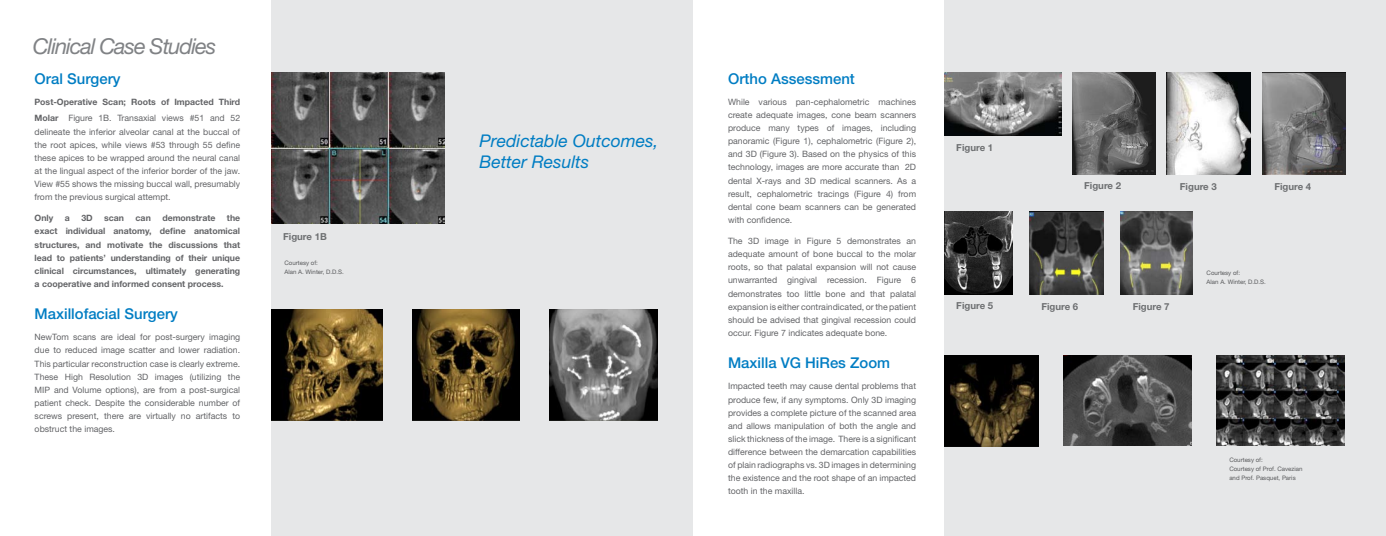
<style>
.page{position:relative;width:1386px;height:536px;background:#fff}
.page>*{position:absolute;margin:0;border:0;box-sizing:border-box;transform-origin:0 0}
.t1{font:italic 21.88px "Helvetica Neue";letter-spacing:-.05em;color:#808285}
.t2{font:italic 17.5px/21px "Helvetica Neue";color:#007dc3}
.t3{font:500 14.88px "Helvetica Neue";color:#007dc3}
.t4{font:700 9.62px "Helvetica Neue";color:#6d6f71}
.t5{font:8.75px/13.1px "Helvetica Neue";color:#636467;text-align:justify}
.t6{font:700 8.75px/13.1px "Helvetica Neue";color:#636467}
.t7{font:6.12px/8.8px "Helvetica Neue";color:#58595b}
.s1{font-weight:400}
</style>
<div class="page">
<div style="left:271px;top:0;width:422px;height:536px;background:#e6e7e8"></div>
<div style="left:945px;top:0;width:441px;height:536px;background:#e6e7e8"></div>
<img style="left:271px;top:72px;width:174px;height:152px">
<img style="left:945px;top:72px;width:117px;height:63px">
<img style="left:945px;top:211px;width:67px;height:84px">
<img style="left:1029px;top:211px;width:75px;height:83px">
<img style="left:1120px;top:211px;width:72px;height:83px">
<img style="left:1262px;top:72px;width:83px;height:103px">
<img style="left:1072px;top:72px;width:84px;height:102px">
<img style="left:1167px;top:72px;width:84px;height:102px">
<img style="left:271px;top:309px;width:111px;height:111px">
<img style="left:412px;top:309px;width:108px;height:111px">
<img style="left:550px;top:309px;width:107px;height:111px">
<img style="left:944px;top:356px;width:94px;height:90px">
<img style="left:1063px;top:356px;width:128px;height:89px">
<img style="left:1217px;top:356px;width:127px;height:89px">
<h1 class="t1" style="left:33px;top:33px;width:185px">Clinical Case Studies</h1>
<h3 class="t3" style="left:35px;top:69px;width:87px">Oral Surgery</h3>
<p class="t6" style="left:35px;top:93px;width:207px;line-height:16.6px">Post-Operative Scan; Roots of Impacted Third<br>Molar <span class="s1">Figure 1B. Transaxial views #51 and 52</span></p>
<p class="t5" style="left:35px;top:125px;width:207px">delineate the inferior alveolar canal at the buccal of the root apices, while views #53 through 55 define these apices to be wrapped around the neural canal at the lingual aspect of the inferior border of the jaw.<br>View #55 shows the missing buccal wall, presumably from the previous surgical attempt.</p>
<p class="t6" style="left:35px;top:211px;width:20px">Only</p>
<p class="t6" style="left:65px;top:211px;width:7px">a</p>
<p class="t6" style="left:81px;top:211px;width:13px">3D</p>
<p class="t6" style="left:104px;top:211px;width:21px">scan</p>
<p class="t6" style="left:136px;top:211px;width:17px">can</p>
<p class="t6" style="left:162px;top:211px;width:55px">demonstrate</p>
<p class="t6" style="left:35px;top:211px;width:207px;text-align:justify;text-indent:192px">the exact individual anatomy, define anatomical structures, and motivate the discussions that lead to patients’ understanding of their unique clinical circumstances, ultimately generating a cooperative and informed consent process.</p>
<h3 class="t3" style="left:35px;top:305px;width:145px">Maxillofacial Surgery</h3>
<p class="t5" style="left:35px;top:330px;width:207px">NewTom scans are ideal for post-surgery imaging due to reduced image scatter and lower radiation.<br>This particular reconstruction case is clearly extreme.<br>These High Resolution 3D images (utilizing the MIP and Volume options), are from a post-surgical patient check. Despite the considerable number of screws present, there are virtually no artifacts to obstruct the images.</p>
<p class="t4" style="left:283px;top:230px;width:45px">Figure 1B</p>
<p class="t7" style="left:284px;top:259px;width:61px">Courtesy of:<br>Alan A. Winter, D.D.S.</p>
<h2 class="t2" style="left:479px;top:130px;width:181px">Predictable Outcomes,<br>Better Results</h2>
<h3 class="t3" style="left:728px;top:69px;width:128px">Ortho Assessment</h3>
<p class="t5" style="left:728px;top:95px;width:190px">While various pan-cephalometric machines create adequate images, cone beam scanners produce many types of images, including panoramic (Figure 1), cephalometric (Figure 2), and 3D (Figure 3). Based on the physics of this technology, images are more accurate than 2D dental X-rays and 3D medical scanners. As a result, cephalometric tracings (Figure 4) from dental cone beam scanners can be generated with confidence.</p>
<p class="t5" style="left:728px;top:234px;width:190px">The 3D image in Figure 5 demonstrates an adequate amount of bone buccal to the molar roots, so that palatal expansion will not cause unwarranted gingival recession. Figure 6 demonstrates too little bone and that palatal expansion is either contraindicated, or the patient should be advised that gingival recession could occur. Figure 7 indicates adequate bone.</p>
<h3 class="t3" style="left:728px;top:354px;width:164px">Maxilla VG HiRes Zoom</h3>
<p class="t5" style="left:728px;top:379px;width:190px">Impacted teeth may cause dental problems that produce few, if any symptoms. Only 3D imaging provides a complete picture of the scanned area and allows manipulation of both the angle and slick thickness of the image. There is a significant difference between the demarcation capabilities of plain radiographs vs. 3D images in determining the existence and the root shape of an impacted tooth in the maxilla.</p>
<p class="t4" style="left:956px;top:141px;width:38px">Figure 1</p>
<p class="t4" style="left:1084px;top:180px;width:38px">Figure 2</p>
<p class="t4" style="left:1180px;top:181px;width:38px">Figure 3</p>
<p class="t4" style="left:1274px;top:180px;width:38px">Figure 4</p>
<p class="t7" style="left:1207px;top:268px;width:61px">Courtesy of:<br>Alan A. Winter, D.D.S.</p>
<p class="t4" style="left:956px;top:299px;width:38px">Figure 5</p>
<p class="t4" style="left:1041px;top:300px;width:38px">Figure 6</p>
<p class="t4" style="left:1133px;top:300px;width:38px">Figure 7</p>
<p class="t7" style="left:1229px;top:455px;width:75px">Courtesy of:<br>Courtesy of Prof. Cavezian and Prof. Pasquet, Paris</p>
</div>
